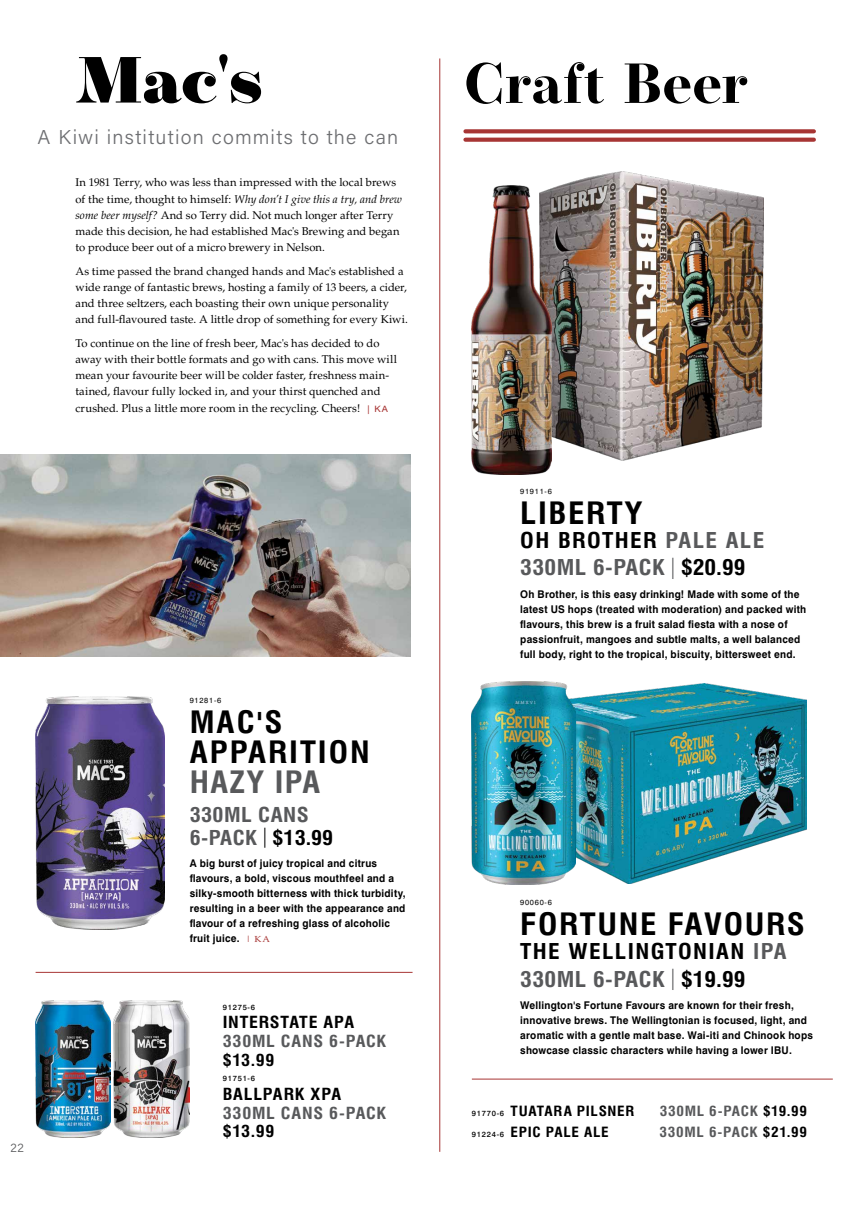
<style>
.page{position:relative;width:851px;height:1205px;background:#fff}
.page>*{position:absolute;margin:0;border:0;box-sizing:border-box;transform-origin:0 0}
.t1{font:900 65px "Operetta 12";color:#000}
.t2{font:700 56.25px "Operetta 12";letter-spacing:.01em;color:#000}
.t3{font:700 condensed 30px/30px "Swiss 721 BT";letter-spacing:.05em;color:#000;scale:1.1 1}
.t4{font:700 condensed 30px "Swiss 721 BT";letter-spacing:.04em;color:#58595b;scale:1.08 1}
.t5{font:700 condensed 21.25px/27.5px "Swiss 721 BT";letter-spacing:.06em;color:#000;scale:1.1 1}
.t6{font:700 condensed 21.25px/27.5px "Swiss 721 BT";letter-spacing:.06em;color:#58595b;scale:1.1 1}
.t7{font:300 20px "Acumin Pro";letter-spacing:.06em;color:#6d6e71}
.t8{font:700 condensed 20px/22.5px "Swiss 721 BT";letter-spacing:.02em;color:#58595b;scale:1.1 1}
.t9{font:700 condensed 16.25px "Swiss 721 BT";letter-spacing:.045em;color:#000;scale:1.1 1}
.t10{font:700 condensed 16.25px "Swiss 721 BT";letter-spacing:.04em;color:#58595b;scale:1.1 1}
.t11{font:700 condensed 13.75px "Swiss 721 BT";letter-spacing:.045em;color:#000;scale:1.1 1}
.t12{font:700 condensed 13.75px "Swiss 721 BT";letter-spacing:.045em;color:#58595b;scale:1.1 1}
.t13{font:300 12.5px "Acumin Pro";color:#58595b}
.t14{font:11.25px/16.2px "Palatino";letter-spacing:.005em;color:#000}
.t15{font:700 10.62px/15px "Swiss 721 BT";letter-spacing:.025em;color:#000;scale:.95 1}
.t16{font:500 7.62px "Swiss 721 BT";letter-spacing:.1em;color:#000}
.t17{font:7.5px "Swiss 721 BT";letter-spacing:.1em;color:#000}
.s1{font-style:italic}
.s2{font-family:"Swiss 721 BT";font-size:8.75px;color:#a73534}
.s3{font-weight:300;color:#000}
.s4{color:#000}
.s5{font-family:"Palatino";font-weight:400;font-size:8.75px;color:#a73534}
.s6{font-weight:300}
.s7{color:#58595b}
.s8{font-weight:300;color:#58595b}
.s9{font-weight:500;font-stretch:normal;font-size:7.62px}
</style>
<div class="page">
<img style="left:114px;top:1001px;width:75px;height:136px">
<img style="left:36px;top:1001px;width:75px;height:136px">
<img style="left:0;top:455px;width:410px;height:201px">
<svg style="left:465px;top:138px;width:348px;height:4px"></svg>
<svg style="left:465px;top:129px;width:348px;height:4px"></svg>
<hr style="left:439px;top:58px;width:1px;height:1094px;background:#a73534">
<img style="left:36px;top:696px;width:128px;height:233px">
<img style="left:551px;top:171px;width:212px;height:290px">
<img style="left:472px;top:185px;width:79px;height:289px">
<img style="left:575px;top:683px;width:231px;height:200px">
<img style="left:472px;top:682px;width:103px;height:203px">
<hr style="left:472px;top:1079px;width:360px;height:1px;background:#a73534">
<hr style="left:36px;top:972px;width:376px;height:1px;background:#a73534">
<h1 class="t1" style="left:75px;top:42px;width:189px">Mac's</h1>
<h3 class="t7" style="left:38px;top:123px;width:362px">A Kiwi institution commits to the can</h3>
<p class="t14" style="left:75px;top:175px;width:328px">In 1981 Terry, who was less than impressed with the local brews of the time, thought to himself: <span class="s1">Why don’t I give this a try, and brew some beer myself?</span> And so Terry did. Not much longer after Terry made this decision, he had established Mac's Brewing and began to produce beer out of a micro brewery in Nelson.</p>
<p class="t14" style="left:75px;top:263px;width:334px">As time passed the brand changed hands and Mac's established a wide range of fantastic brews, hosting a family of 13 beers, a cider, and three seltzers, each boasting their own unique personality and full-flavoured taste. A little drop of something for every Kiwi.</p>
<p class="t14" style="left:75px;top:335px;width:323px">To continue on the line of fresh beer, Mac's has decided to do away with their bottle formats and go with cans. This move will mean your favourite beer will be colder faster, freshness main&shy;tained, flavour fully locked in, and your thirst quenched and crushed. Plus a little more room in the recycling. Cheers! <span class="s2">| KA</span></p>
<p class="t13" style="left:11px;top:1138px;width:15px">22</p>
<p class="t17" style="left:190px;top:696px;width:33px">91281-6</p>
<h3 class="t3" style="left:190px;top:707px;width:165px">MAC'S<br>APPARITION</h3>
<h3 class="t4" style="left:190px;top:764px;width:122px">HAZY IPA</h3>
<h3 class="t8" style="left:190px;top:803px;width:132px">330ML CANS<br>6-PACK<span class="s3">|</span> <span class="s4">$13.99</span></h3>
<p class="t15" style="left:190px;top:856px;width:229px">A big burst of juicy tropical and citrus flavours, a bold, viscous mouthfeel and a silky-smooth bitterness with thick turbidity, resulting in a beer with the appearance and flavour of a refreshing glass of alcoholic fruit juice. <span class="s5">| KA</span></p>
<p class="t16" style="left:223px;top:1002px;width:34px">91275-6</p>
<h3 class="t9" style="left:223px;top:1013px;width:121px">INTERSTATE APA</h3>
<h3 class="t10" style="left:223px;top:1031px;width:150px">330ML CANS 6-PACK</h3>
<h3 class="t9" style="left:223px;top:1050px;width:48px">$13.99</h3>
<p class="t16" style="left:223px;top:1073px;width:34px">91751-6</p>
<h3 class="t9" style="left:223px;top:1084px;width:109px">BALLPARK XPA</h3>
<h3 class="t10" style="left:223px;top:1103px;width:150px">330ML CANS 6-PACK</h3>
<h3 class="t9" style="left:223px;top:1121px;width:48px">$13.99</h3>
<h2 class="t2" style="left:464px;top:51px;width:285px">Craft Beer</h2>
<p class="t17" style="left:520px;top:487px;width:33px">91911-6</p>
<h3 class="t3" style="left:520px;top:498px;width:113px">LIBERTY</h3>
<h3 class="t6" style="left:520px;top:526px;width:223px"><span class="s4">OH BROTHER</span> PALE ALE<br>330ML 6-PACK <span class="s6">|</span><span class="s4">$20.99</span></h3>
<p class="t15" style="left:520px;top:586px;width:302px">Oh Brother, is this easy drinking! Made with some of the latest US hops (treated with moderation) and packed with flavours, this brew is a fruit salad fiesta with a nose of passionfruit, mangoes and subtle malts, a well balanced full body, right to the tropical, biscuity, bittersweet end.</p>
<p class="t17" style="left:520px;top:898px;width:33px">90060-6</p>
<h3 class="t3" style="left:520px;top:909px;width:260px">FORTUNE FAVOURS</h3>
<h3 class="t5" style="left:520px;top:938px;width:244px">THE WELLINGTONIAN <span class="s7">IPA<br>330ML 6-PACK</span> <span class="s8">|</span>$19.99</h3>
<p class="t15" style="left:520px;top:998px;width:309px">Wellington's Fortune Favours are known for their fresh, innovative brews. The Wellingtonian is focused, light, and aromatic with a gentle malt base. Wai-iti and Chinook hops showcase classic characters while having a lower IBU.</p>
<p class="t11" style="left:472px;top:1103px;width:149px"><span class="s9">91770-6</span> TUATARA PILSNER</p>
<p class="t12" style="left:659px;top:1103px;width:135px">330ML 6-PACK <span class="s4">$19.99</span></p>
<p class="t11" style="left:472px;top:1124px;width:126px"><span class="s9">91224-6</span> EPIC PALE ALE</p>
<p class="t12" style="left:659px;top:1124px;width:136px">330ML 6-PACK <span class="s4">$21.99</span></p>
</div>
